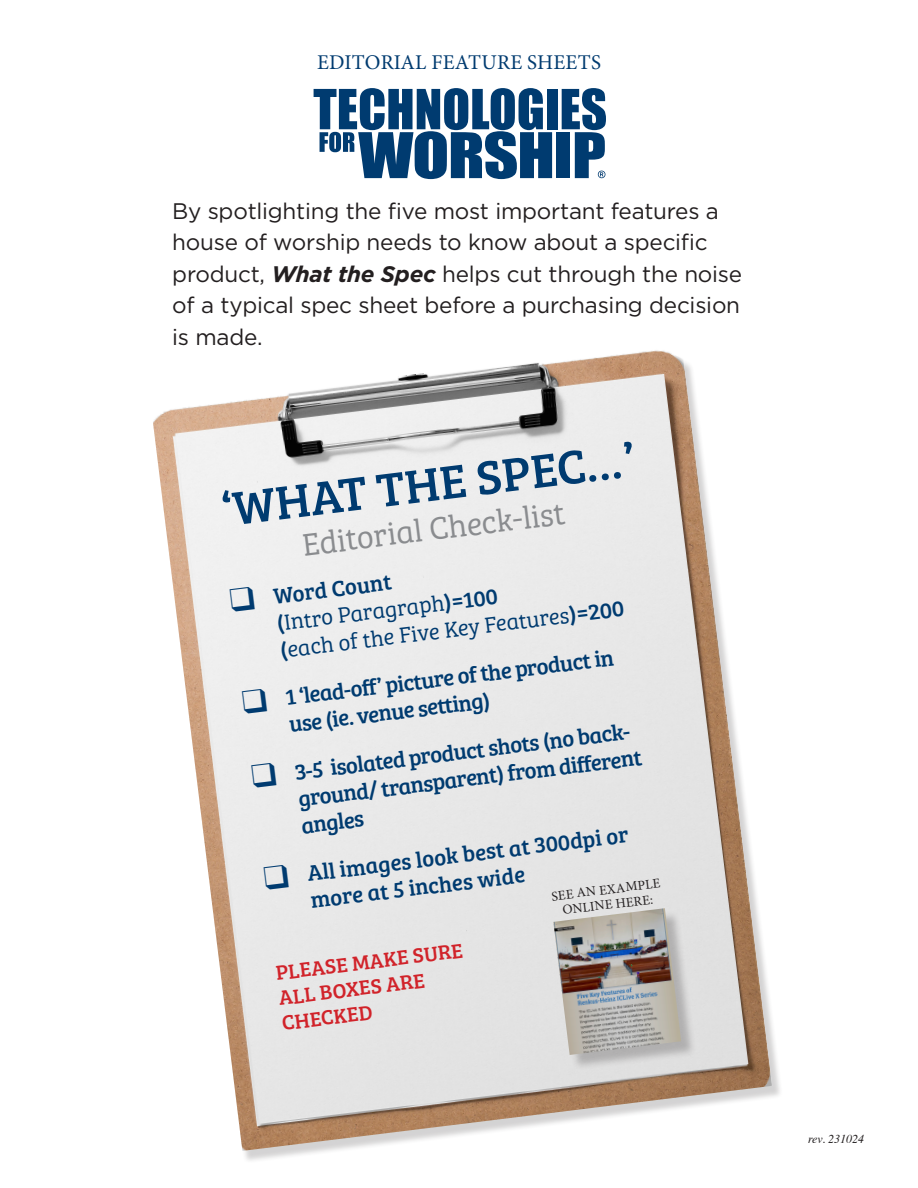
<style>
.page{position:relative;width:918px;height:1188px;background:#fff}
.page>*{position:absolute;margin:0;border:0;box-sizing:border-box;transform-origin:0 0}
.t1{font:48.6px "Bree Serif";color:#003b70}
.t2{font:32.4px "Bree Serif Lt";color:#8a8c8f}
.t3{font:22.65px/27.2px "Bree Serif";color:#003b70}
.t4{font:22.65px/27.2px "Bree Serif Lt";color:#003b70}
.t5{font:22.5px/31.5px "Gotham";letter-spacing:-.01em;color:#231f20}
.t6{font:21px/25.2px "Bree Serif";color:#d1232a}
.t7{font:21px "Minion Pro";letter-spacing:.01em;color:#003b70}
.t8{font:13.5px/15px "Minion Pro";color:#231f20;text-align:center}
.t9{font:italic 12px "Times";color:#231f20}
.s1{font-weight:700;font-style:italic}
.s2{font-family:"Bree Serif"}
</style>
<div class="page">
<div style="left:547px;top:89px;width:10px;height:40px;background:#003b70"></div>
<div style="left:556px;top:132px;width:14px;height:46px;background:#003b70"></div>
<svg style="left:314px;top:88px;width:238px;height:91px"></svg>
<svg style="left:562px;top:88px;width:44px;height:90px"></svg>
<img style="left:153px;top:350px;width:621px;height:801px">
<div style="left:556px;top:911px;width:141px;height:160px;background:#231f20;opacity:.25"></div>
<img style="left:553px;top:908px;width:128px;height:147px">
<p class="t7" style="left:317px;top:48px;width:286px">EDITORIAL FEATURE SHEETS</p>
<p class="t5" style="left:172px;top:195px;width:571px">By spotlighting the five most important features a house of worship needs to know about a specific product, <span class="s1">What the Spec</span> helps cut through the noise of a typical spec sheet before a purchasing decision is made.</p>
<p class="t1" style="left:217px;top:474px;width:418px;rotate:-7deg">‘WHAT THE SPEC…’</p>
<p class="t2" style="left:300px;top:522px;width:266px;rotate:-7deg">Editorial Check-list</p>
<p class="t4" style="left:272px;top:582px;width:348px;text-indent:-44px;rotate:-7deg">❑ <span class="s2">Word Count<br>(</span>Intro Paragraph<span class="s2">)=100<br>(</span>each of the Five Key Features<span class="s2">)=200</span></p>
<p class="t3" style="left:284px;top:683px;width:332px;text-indent:-44px;rotate:-7deg">❑ 1 ‘lead-off ’ picture of the product in use (ie. venue sett ing)</p>
<p class="t3" style="left:293px;top:757px;width:348px;text-indent:-44px;rotate:-7deg">❑ 3-5 isolated product shots (no back&shy;ground/ transparent) from diff erent angles</p>
<p class="t3" style="left:306px;top:859px;width:325px;text-indent:-44px;rotate:-7deg">❑ All images look best at 300dpi or more at 5 inches wide</p>
<p class="t8" style="left:551px;top:889px;width:111px;rotate:-7deg">SEE AN EXAMPLE<br>ONLINE HERE:</p>
<p class="t6" style="left:274px;top:959px;width:190px;rotate:-7deg">PLEASE MAKE SURE<br>ALL BOXES ARE<br>CHECKED</p>
<p class="t9" style="left:808px;top:1129px;width:57px">rev. 231024</p>
</div>
